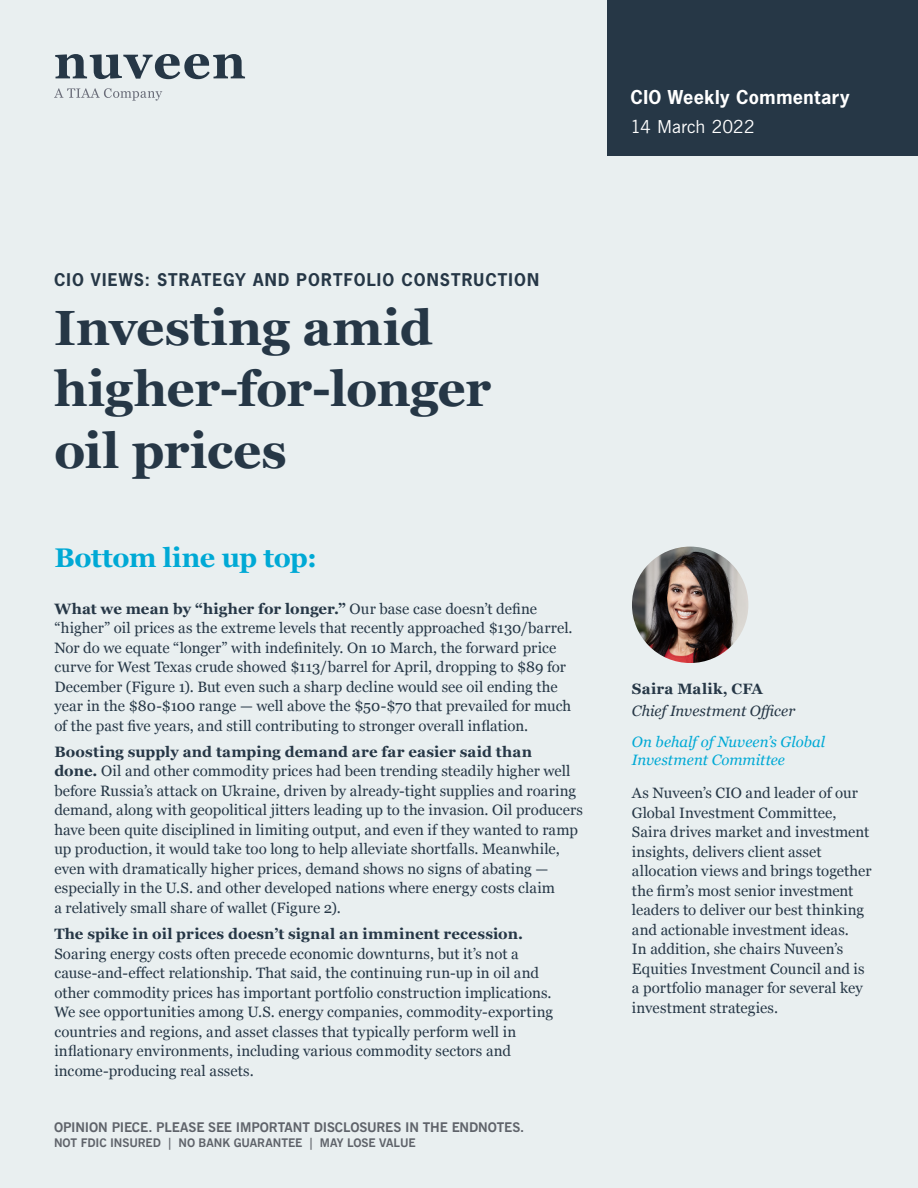
<style>
.page{position:relative;width:918px;height:1188px;background:#e9eff0}
.page>*{position:absolute;margin:0;border:0;box-sizing:border-box;transform-origin:0 0}
.Headline{font:700 49.5px/61.5px "Georgia";letter-spacing:-.015em;color:#263746}
.Subhead{font:700 27px "Georgia";letter-spacing:-.02em;color:#00a9d5}
.Intro_Copy{font:700 18px "News Gothic Std";letter-spacing:.025em;color:#fff}
.Date{font:18px "News Gothic BT";color:#fff}
.Intro_Copy-2{font:700 16.5px "News Gothic Std";letter-spacing:.07em;color:#263746}
.Body{font:15px/19.5px "Georgia";letter-spacing:.005em;color:#263746}
.Body-2{font:italic 15px/18px "Georgia";color:#00a9d5}
.Body-3{font:italic 15px "Georgia";letter-spacing:.005em;color:#263746}
.Body-4{font:700 15px "Georgia";letter-spacing:.015em;color:#263746}
.t1{font:700 13.5px "News Gothic BT";letter-spacing:-.015em;color:#5f636a}
.t2{font:700 12px "News Gothic BT";letter-spacing:-.01em;color:#5f636a}
.s1{font-weight:700}
</style>
<div class="page">
<div style="left:608px;top:0;width:310px;height:155px;background:#263746"></div>
<img style="left:632px;top:547px;width:116px;height:116px;border-radius:58px">
<svg style="left:55px;top:54px;width:190px;height:25px"></svg>
<svg style="left:54px;top:88px;width:108px;height:13px"></svg>
<p class="Intro_Copy" style="left:631px;top:85px;width:221px">CIO Weekly Commentary</p>
<p class="Date" style="left:631px;top:116px;width:126px">14 March 2022</p>
<p class="Intro_Copy-2" style="left:54px;top:269px;width:487px">CIO VIEWS: STRATEGY AND PORTFOLIO CONSTRUCTION</p>
<p class="Headline" style="left:54px;top:294px;width:439px">Investing amid higher-for-longer oil prices</p>
<p class="Subhead" style="left:54px;top:537px;width:264px">Bottom line up top:</p>
<p class="Body" style="left:54px;top:598px;width:520px"><span class="s1">What we mean by “higher for longer.”</span> Our base case doesn’t define “higher” oil prices as the extreme levels that recently approached $130/barrel.<br>Nor do we equate “longer” with indefinitely. On 10 March, the forward price curve for West Texas crude showed $113/barrel for April, dropping to $89 for December (Figure 1). But even such a sharp decline would see oil ending the year in the $80-$100 range — well above the $50-$70 that prevailed for much of the past five years, and still contributing to stronger overall inflation.</p>
<p class="Body" style="left:54px;top:741px;width:530px"><span class="s1">Boosting supply and tamping demand are far easier said than<br>done.</span> Oil and other commodity prices had been trending steadily higher well before Russia’s attack on Ukraine, driven by already-tight supplies and roaring demand, along with geopolitical jitters leading up to the invasion. Oil producers have been quite disciplined in limiting output, and even if they wanted to ramp up production, it would take too long to help alleviate shortfalls. Meanwhile, even with dramatically higher prices, demand shows no signs of abating — especially in the U.S. and other developed nations where energy costs claim<br>a relatively small share of wallet (Figure 2).</p>
<p class="Body" style="left:54px;top:923px;width:500px"><span class="s1">The spike in oil prices doesn’t signal an imminent recession.<br></span>Soaring energy costs often precede economic downturns, but it’s not a cause-and-effect relationship. That said, the continuing run-up in oil and other commodity prices has important portfolio construction implications.<br>We see opportunities among U.S. energy companies, commodity-exporting countries and regions, and asset classes that typically perform well in inflationary environments, including various commodity sectors and income-producing real assets.</p>
<p class="t1" style="left:54px;top:1119px;width:472px">OPINION PIECE. PLEASE SEE IMPORTANT DISCLOSURES IN THE ENDNOTES.</p>
<p class="t2" style="left:54px;top:1135px;width:363px">NOT FDIC INSURED | NO BANK GUARANTEE | MAY LOSE VALUE</p>
<p class="Body-4" style="left:632px;top:678px;width:132px">Saira Malik, CFA</p>
<p class="Body-3" style="left:632px;top:699px;width:165px">Chief Investment Officer</p>
<p class="Body-2" style="left:632px;top:732px;width:195px">On behalf of Nuveen’s Global<br>Investment Committee</p>
<p class="Body" style="left:632px;top:783px;width:241px">As Nuveen’s CIO and leader of our Global Investment Committee, Saira drives market and investment insights, delivers client asset allocation views and brings together the firm’s most senior investment leaders to deliver our best thinking and actionable investment ideas.<br>In addition, she chairs Nuveen’s Equities Investment Council and is a portfolio manager for several key investment strategies.</p>
</div>
